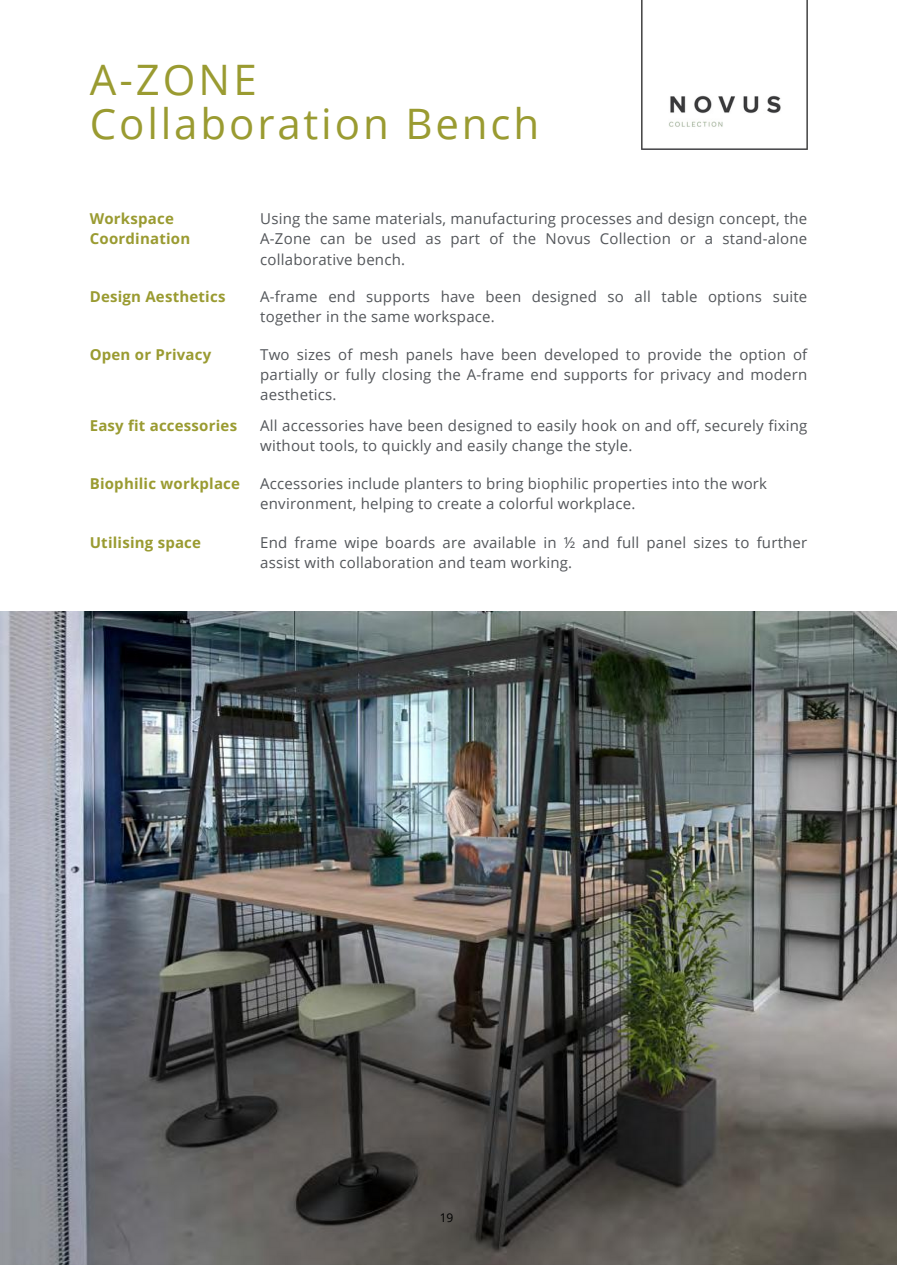
<style>
.page{position:relative;width:897px;height:1265px;background:#fff}
.page>*{position:absolute;margin:0;border:0;box-sizing:border-box;transform-origin:0 0}
.t1{font:42px/44px "Open Sans";letter-spacing:.07em;color:#9a9b31}
.t2{font:15px/20.2px "Open Sans";letter-spacing:.015em;color:#53565a}
.t3{font:700 15px/20.2px "Open Sans";letter-spacing:.015em;color:#9a9b31}
.t4{font:12px "Open Sans";color:#000}
</style>
<div class="page">
<img style="left:0;top:611px;width:897px;height:653px">
<img style="left:642px;top:0;width:165px;height:149px">
<h2 class="t1" style="left:90px;top:57px;width:451px">A-ZONE<br>Collaboration Bench</h2>
<h2 class="t3" style="left:90px;top:208px;width:102px">Workspace<br>Coordination</h2>
<h2 class="t2" style="left:260px;top:208px;width:548px;text-align:justify">Using the same materials, manufacturing processes and design concept, the A-Zone can be used as part of the Novus Collection or a stand-alone collaborative bench.</h2>
<h2 class="t2" style="left:260px;top:286px;width:548px">A-frame end supports have been designed so all table options suite together in the same workspace.</h2>
<h2 class="t2" style="left:260px;top:344px;width:548px;text-align:justify">Two sizes of mesh panels have been developed to provide the option of partially or fully closing the A-frame end supports for privacy and modern aesthetics.</h2>
<p class="t2" style="left:260px;top:415px;width:548px">All accessories have been designed to easily hook on and off, securely fixing without tools, to quickly and easily change the style.</p>
<p class="t2" style="left:260px;top:473px;width:508px">Accessories include planters to bring biophilic properties into the work</p>
<p class="t2" style="left:260px;top:493px;width:376px">environment, helping to create a colorful workplace.</p>
<p class="t2" style="left:260px;top:532px;width:548px">End frame wipe boards are available in ½ and full panel sizes to further assist with collaboration and team working.</p>
<p class="t3" style="left:90px;top:286px;width:137px">Design Aesthetics</p>
<p class="t3" style="left:90px;top:344px;width:123px">Open or Privacy</p>
<p class="t3" style="left:90px;top:415px;width:149px">Easy fit accessories</p>
<p class="t3" style="left:90px;top:473px;width:152px">Biophilic workplace</p>
<p class="t3" style="left:90px;top:532px;width:113px">Utilising space</p>
<h2 class="t4" style="left:440px;top:1208px;width:15px">19</h2>
</div>
